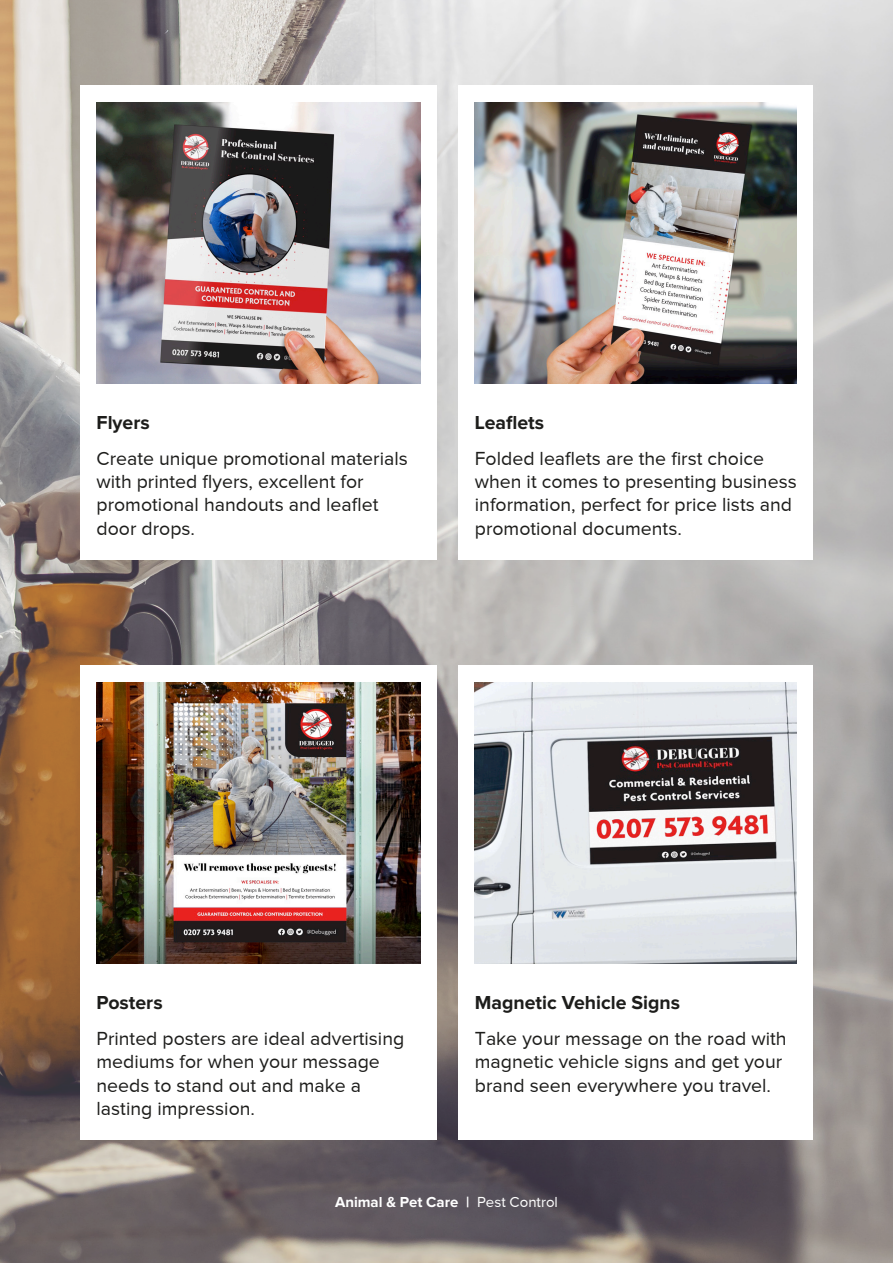
<style>
.page{position:relative;width:893px;height:1263px;background:#fff}
.page>*{position:absolute;margin:0;border:0;box-sizing:border-box;transform-origin:0 0}
.t1{font:19.5px/23.4px "Proxima Nova";color:#1d1d1b}
.t2{font:700 19.5px "Proxima Nova";color:#1d1d1b}
.t3{font:700 15px "Proxima Nova";color:#fff}
.s1{font-weight:400}
</style>
<div class="page">
<img style="left:0;top:0;width:893px;height:1263px">
<div style="left:80px;top:665px;width:357px;height:474px;background:#fff"></div>
<div style="left:458px;top:665px;width:355px;height:474px;background:#fff"></div>
<img style="left:97px;top:683px;width:324px;height:281px">
<img style="left:475px;top:683px;width:322px;height:281px">
<div style="left:80px;top:85px;width:357px;height:474px;background:#fff"></div>
<div style="left:458px;top:85px;width:355px;height:474px;background:#fff"></div>
<img style="left:97px;top:103px;width:324px;height:281px">
<img style="left:475px;top:103px;width:322px;height:281px">
<p class="t2" style="left:97px;top:412px;width:55px">Flyers</p>
<p class="t1" style="left:97px;top:446px;width:313px">Create unique promotional materials with printed flyers, excellent for promotional handouts and leaflet door drops.</p>
<p class="t2" style="left:475px;top:412px;width:71px">Leaflets</p>
<p class="t1" style="left:475px;top:446px;width:323px">Folded leaflets are the first choice when it comes to presenting business information, perfect for price lists and promotional documents.</p>
<p class="t2" style="left:97px;top:992px;width:68px">Posters</p>
<p class="t1" style="left:97px;top:1026px;width:309px">Printed posters are ideal advertising mediums for when your message needs to stand out and make a lasting impression.</p>
<p class="t2" style="left:475px;top:992px;width:207px">Magnetic Vehicle Signs</p>
<p class="t1" style="left:475px;top:1026px;width:313px">Take your message on the road with magnetic vehicle signs and get your brand seen everywhere you travel.</p>
<p class="t3" style="left:335px;top:1193px;width:224px">Animal &amp; Pet Care | <span class="s1">Pest Control</span></p>
</div>
